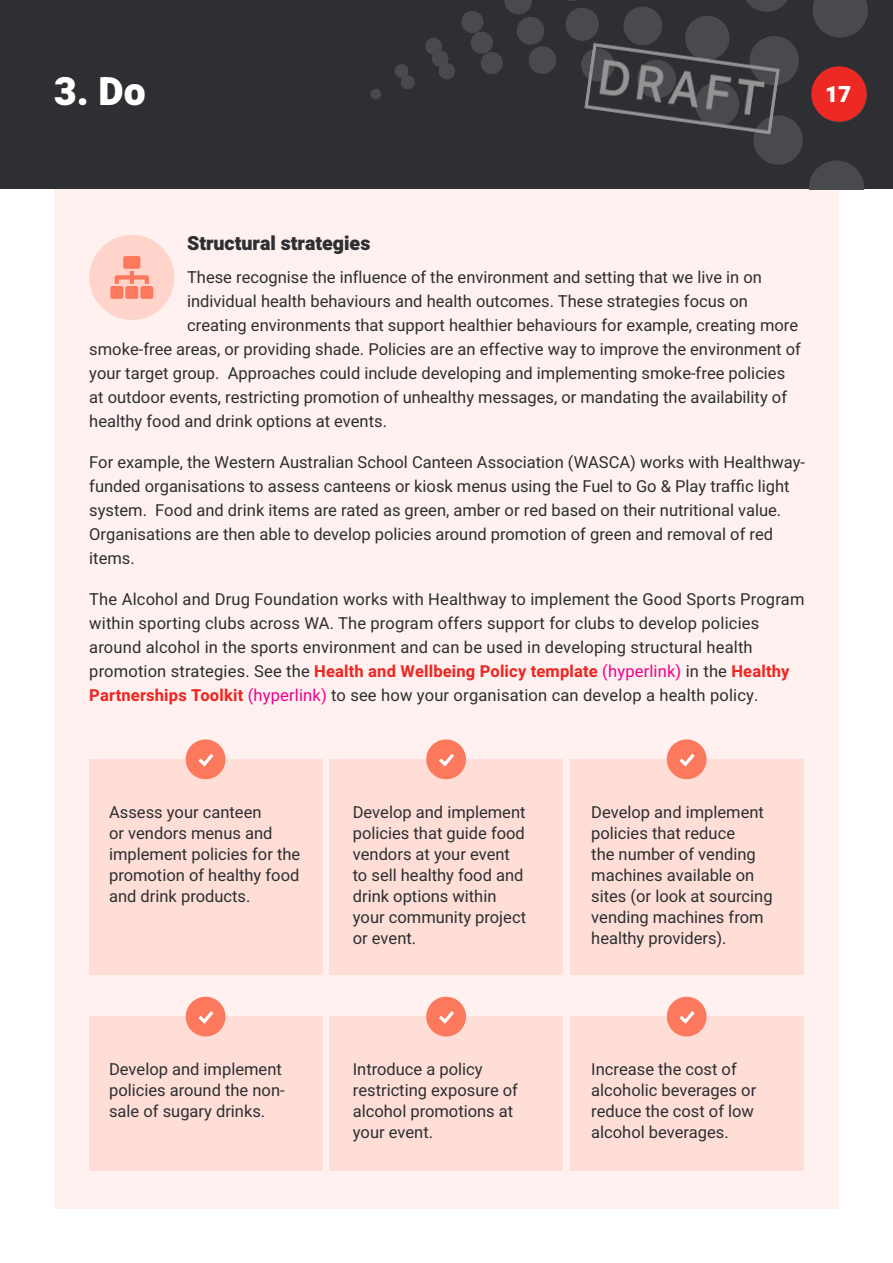
<style>
.page{position:relative;width:893px;height:1263px;background:#fff}
.page>*{position:absolute;margin:0;border:0;box-sizing:border-box;transform-origin:0 0}
.t1{font:900 39px "Heebo";color:#fff}
.t2{font:900 22.5px "Heebo";color:#fff}
.Sub_sub_heading{font:900 19.5px "Heebo";color:#2d2f32}
.copy{font:16.5px/21px "Heebo";color:#2d2f32}
.s1{font-weight:700;color:#ee2823}
.s2{color:#ed028c}
</style>
<div class="page">
<div style="left:54px;top:189px;width:784px;height:1020px;background:#fff1ef"></div>
<div style="left:89px;top:235px;width:85px;height:85px;background:#fed4cb;border-radius:50%"></div>
<svg style="left:110px;top:256px;width:43px;height:43px"></svg>
<div style="left:570px;top:759px;width:233px;height:216px;background:#feded6"></div>
<div style="left:570px;top:1016px;width:233px;height:155px;background:#feded6"></div>
<div style="left:89px;top:759px;width:233px;height:216px;background:#feded6"></div>
<div style="left:89px;top:1016px;width:233px;height:155px;background:#feded6"></div>
<div style="left:329px;top:759px;width:234px;height:216px;background:#feded6"></div>
<div style="left:329px;top:1016px;width:234px;height:155px;background:#feded6"></div>
<div style="left:186px;top:739px;width:39px;height:40px;background:#fc795d;border-radius:50%"></div>
<svg style="left:198px;top:754px;width:16px;height:13px"></svg>
<div style="left:186px;top:997px;width:39px;height:39px;background:#fc795d;border-radius:50%"></div>
<svg style="left:198px;top:1011px;width:16px;height:13px"></svg>
<div style="left:426px;top:739px;width:40px;height:40px;background:#fc795d;border-radius:50%"></div>
<svg style="left:439px;top:754px;width:15px;height:13px"></svg>
<div style="left:426px;top:997px;width:40px;height:39px;background:#fc795d;border-radius:50%"></div>
<svg style="left:439px;top:1011px;width:15px;height:13px"></svg>
<div style="left:667px;top:739px;width:40px;height:40px;background:#fc795d;border-radius:50%"></div>
<svg style="left:679px;top:754px;width:16px;height:13px"></svg>
<div style="left:667px;top:997px;width:40px;height:39px;background:#fc795d;border-radius:50%"></div>
<svg style="left:679px;top:1011px;width:16px;height:13px"></svg>
<div style="left:0;top:0;width:893px;height:189px;background:#2d2f32"></div>
<svg style="left:371px;top:89px;width:10px;height:10px"></svg>
<div style="left:623px;top:6px;width:39px;height:40px;background:#484a4d;border-radius:50%"></div>
<svg style="left:635px;top:0;width:233px;height:189px"></svg>
<svg style="left:425px;top:0;width:174px;height:80px"></svg>
<svg style="left:394px;top:64px;width:21px;height:25px"></svg>
<div style="left:811px;top:66px;width:56px;height:56px;background:#ee2823;border-radius:50%"></div>
<img style="left:582px;top:41px;width:201px;height:97px">
<p class="t1" style="left:54px;top:64px;width:93px">3. Do</p>
<h2 class="t2" style="left:825px;top:78px;width:28px">17</h2>
<p class="Sub_sub_heading" style="left:187px;top:230px;width:185px">Structural strategies</p>
<p class="copy" style="left:187px;top:266px;width:576px">These recognise the influence of the environment and setting that we live in on</p>
<p class="copy" style="left:187px;top:290px;width:562px">individual health behaviours and health outcomes. These strategies focus on</p>
<p class="copy" style="left:187px;top:314px;width:613px">creating environments that support healthier behaviours for example, creating more</p>
<p class="copy" style="left:89px;top:338px;width:713px">smoke-free areas, or providing shade. Policies are an effective way to improve the environment of</p>
<p class="copy" style="left:89px;top:362px;width:697px">your target group. Approaches could include developing and implementing smoke-free policies</p>
<p class="copy" style="left:89px;top:386px;width:699px">at outdoor events, restricting promotion of unhealthy messages, or mandating the availability of</p>
<p class="copy" style="left:89px;top:410px;width:299px">healthy food and drink options at events.</p>
<p class="copy" style="left:89px;top:450px;width:717px;line-height:24px">For example, the Western Australian School Canteen Association (WASCA) works with Healthway&shy;funded organisations to assess canteens or kiosk menus using the Fuel to Go &amp; Play traffic light system. Food and drink items are rated as green, amber or red based on their nutritional value.<br>Organisations are then able to develop policies around promotion of green and removal of red items.</p>
<p class="copy" style="left:89px;top:587px;width:717px;line-height:24px">The Alcohol and Drug Foundation works with Healthway to implement the Good Sports Program within sporting clubs across WA. The program offers support for clubs to develop policies around alcohol in the sports environment and can be used in developing structural health promotion strategies. See the <span class="s1">Health and Wellbeing Policy template</span> <span class="s2">(hyperlink)</span> in the <span class="s1">Healthy Partnerships Toolkit</span> <span class="s2">(hyperlink)</span> to see how your organisation can develop a health policy.</p>
<p class="copy" style="left:109px;top:801px;width:193px">Assess your canteen<br>or vendors menus and implement policies for the promotion of healthy food and drink products.</p>
<p class="copy" style="left:109px;top:1059px;width:177px">Develop and implement policies around the non&shy;sale of sugary drinks.</p>
<p class="copy" style="left:353px;top:801px;width:175px">Develop and implement policies that guide food vendors at your event to sell healthy food and drink options within your community project or event.</p>
<p class="copy" style="left:353px;top:1059px;width:167px">Introduce a policy restricting exposure of alcohol promotions at your event.</p>
<p class="copy" style="left:591px;top:801px;width:183px">Develop and implement policies that reduce<br>the number of vending machines available on sites (or look at sourcing vending machines from healthy providers).</p>
<p class="copy" style="left:591px;top:1058px;width:166px">Increase the cost of alcoholic beverages or reduce the cost of low alcohol beverages.</p>
</div>
